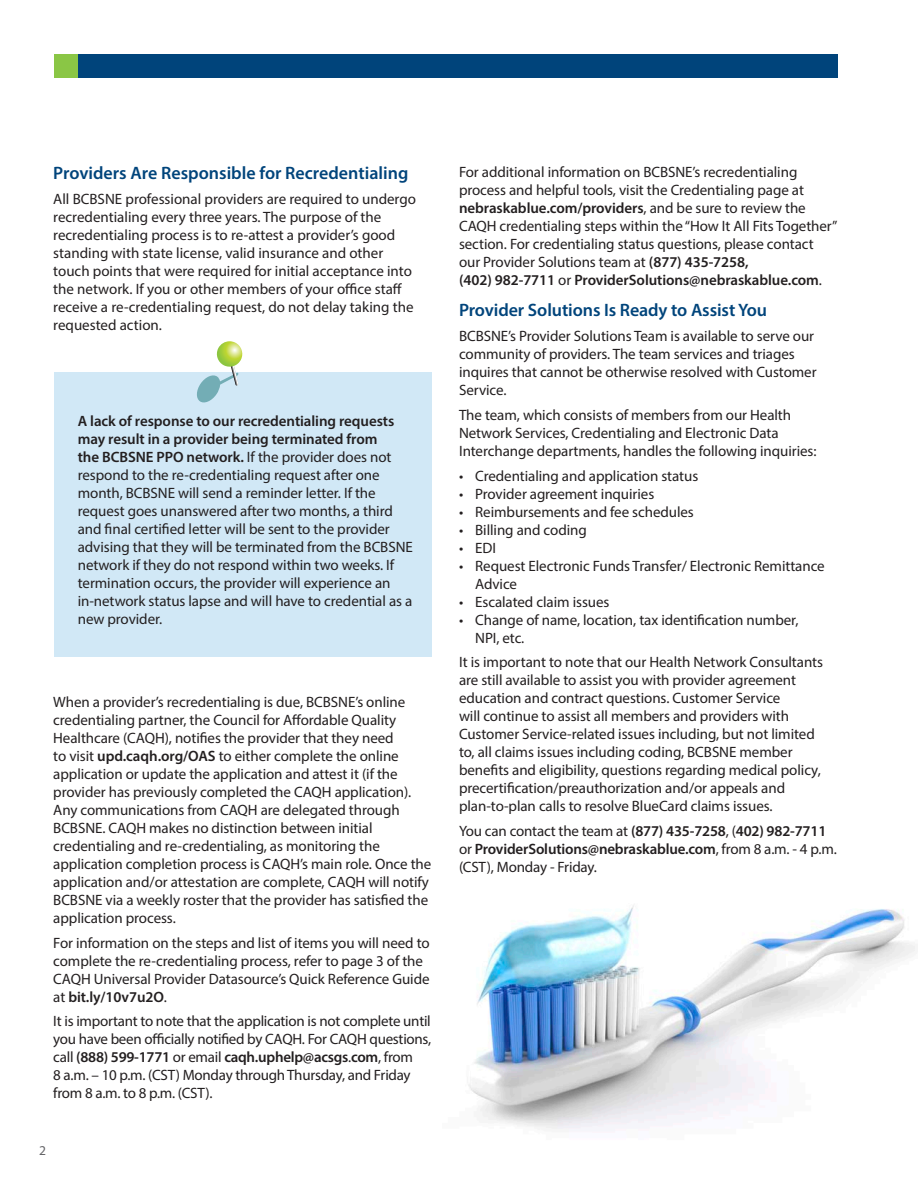
<style>
.page{position:relative;width:918px;height:1188px;background:#fff}
.page>*{position:absolute;margin:0;border:0;box-sizing:border-box;transform-origin:0 0}
.Subhead{font:600 18px "Myriad Pro";letter-spacing:-.005em;color:#00447b}
.t1{font:15px/18px "Myriad Pro";letter-spacing:-.005em;color:#231f20}
.t2{font:13.5px "Myriad Pro";color:#636366}
.s1{font-weight:600}
</style>
<div class="page">
<img style="left:468px;top:905px;width:447px;height:224px">
<div style="left:54px;top:54px;width:783px;height:24px;background:#00447b"></div>
<div style="left:54px;top:54px;width:24px;height:24px;background:#8ac645"></div>
<div style="left:54px;top:372px;width:378px;height:285px;background:#d1e8f6"></div>
<svg style="left:197px;top:341px;width:46px;height:62px"></svg>
<p class="Subhead" style="left:53px;top:162px;width:357px">Providers Are Responsible for Recredentialing</p>
<p class="t1" style="left:53px;top:190px;width:364px">All BCBSNE professional providers are required to undergo recredentialing every three years. The purpose of the recredentialing process is to re-attest a provider’s good standing with state license, valid insurance and other touch points that were required for initial acceptance into the network. If you or other members of your office staff receive a re-credentialing request, do not delay taking the requested action.</p>
<p class="t1" style="left:78px;top:412px;width:337px"><span class="s1">A lack of response to our recredentialing requests may result in a provider being terminated from<br>the BCBSNE PPO network.</span> If the provider does not respond to the re-credentialing request after one month, BCBSNE will send a reminder letter. If the request goes unanswered after two months, a third and final certified letter will be sent to the provider advising that they will be terminated from the BCBSNE network if they do not respond within two weeks. If termination occurs, the provider will experience an in-network status lapse and will have to credential as a new provider.</p>
<p class="t1" style="left:53px;top:693px;width:380px">When a provider’s recredentialing is due, BCBSNE’s online credentialing partner, the Council for Affordable Quality Healthcare (CAQH), notifies the provider that they need<br>to visit <span class="s1">upd.caqh.org/OAS</span> to either complete the online application or update the application and attest it (if the provider has previously completed the CAQH application).<br>Any communications from CAQH are delegated through BCBSNE. CAQH makes no distinction between initial credentialing and re-credentialing, as monitoring the application completion process is CAQH’s main role. Once the application and/or attestation are complete, CAQH will notify BCBSNE via a weekly roster that the provider has satisfied the application process.</p>
<p class="t1" style="left:53px;top:933px;width:378px">For information on the steps and list of items you will need to complete the re-credentialing process, refer to page 3 of the CAQH Universal Provider Datasource’s Quick Reference Guide at <span class="s1">bit.ly/10v7u2O</span>.</p>
<p class="t1" style="left:53px;top:1012px;width:379px">It is important to note that the application is not complete until you have been officially notified by CAQH. For CAQH questions, call <span class="s1">(888) 599-1771</span> or email <span class="s1">caqh.uphelp@acsgs</span>.<span class="s1">com</span>, from<br>8 a.m. – 10 p.m. (CST) Monday through Thursday, and Friday from 8 a.m. to 8 p.m. (CST).</p>
<p class="t2" style="left:39px;top:1142px;width:8px">2</p>
<p class="t1" style="left:459px;top:163px;width:380px">For additional information on BCBSNE’s recredentialing process and helpful tools, visit the Credentialing page at <span class="s1">nebraskablue.com/providers</span>, and be sure to review the CAQH credentialing steps within the “How It All Fits Together” section. For credentialing status questions, please contact our Provider Solutions team at <span class="s1">(877) 435-7258,<br>(402) 982-7711</span> or <span class="s1">ProviderSolutions@nebraskablue.com</span>.</p>
<p class="Subhead" style="left:459px;top:299px;width:310px">Provider Solutions Is Ready to Assist You</p>
<p class="t1" style="left:459px;top:327px;width:359px">BCBSNE’s Provider Solutions Team is available to serve our community of providers. The team services and triages inquires that cannot be otherwise resolved with Customer Service.</p>
<p class="t1" style="left:459px;top:406px;width:359px">The team, which consists of members from our Health<br>Network Services, Credentialing and Electronic Data<br>Interchange departments, handles the following inquiries:</p>
<p class="t1" style="left:459px;top:466px;width:241px">• Credentialing and application status</p>
<p class="t1" style="left:459px;top:484px;width:197px">• Provider agreement inquiries</p>
<p class="t1" style="left:459px;top:502px;width:236px">• Reimbursements and fee schedules</p>
<p class="t1" style="left:459px;top:520px;width:129px">• Billing and coding</p>
<p class="t1" style="left:459px;top:538px;width:39px">• EDI</p>
<p class="t1" style="left:475px;top:556px;width:351px;text-indent:-16px">• Request Electronic Funds Transfer/ Electronic Remittance<br>Advice</p>
<p class="t1" style="left:459px;top:592px;width:152px">• Escalated claim issues</p>
<p class="t1" style="left:475px;top:610px;width:325px;text-indent:-16px">• Change of name, location, tax identification number,<br>NPI, etc.</p>
<p class="t1" style="left:459px;top:653px;width:366px">It is important to note that our Health Network Consultants are still available to assist you with provider agreement education and contract questions. Customer Service<br>will continue to assist all members and providers with Customer Service-related issues including, but not limited to, all claims issues including coding, BCBSNE member benefits and eligibility, questions regarding medical policy, precertification/preauthorization and/or appeals and plan-to-plan calls to resolve BlueCard claims issues.</p>
<p class="t1" style="left:459px;top:822px;width:379px">You can contact the team at <span class="s1">(877) 435-7258</span>, (<span class="s1">402) 982-7711 </span>or <span class="s1">ProviderSolutions@nebraskablue.com</span>, from 8 a.m. - 4 p.m. (CST), Monday - Friday.</p>
</div>
